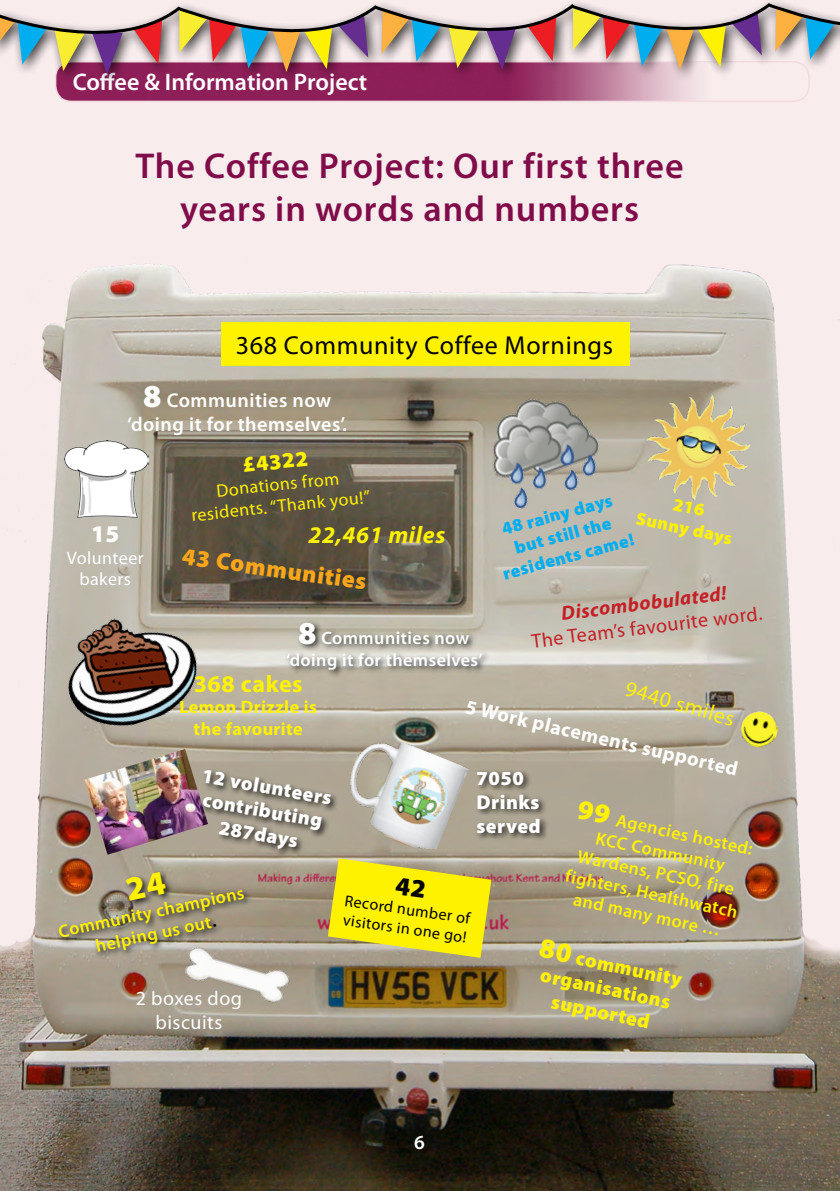
<style>
.page{position:relative;width:840px;height:1191px;background:#fff}
.page>*{position:absolute;margin:0;border:0;box-sizing:border-box;transform-origin:0 0}
.t1{font:600 36px/43.2px "Myriad Pro";letter-spacing:.025em;color:#800c4a;text-align:center}
.t2{font:26px "Myriad Pro";letter-spacing:.025em;color:#000}
.t3{font:600 24px "Myriad Pro";color:#fff}
.t4{font:900 24px "Myriad Pro";color:#faa61a}
.t5{font:italic 700 24px "Myriad Pro";letter-spacing:.025em;color:#fff200}
.t6{font:700 24px "Myriad Pro";letter-spacing:.025em;color:#fff200}
.t7{font:900 24px "Myriad Pro";color:#fff}
.t8{font:22px "Myriad Pro";color:#fff200}
.t9{font:900 22px "Myriad Pro";color:#fff200}
.t10{font:900 20px/24px "Myriad Pro";letter-spacing:.025em;color:#fff}
.t11{font:600 20px/24px "Myriad Pro";letter-spacing:.025em;color:#fff;text-align:center}
.t12{font:900 20px/24px "Myriad Pro";color:#fff200;text-align:center}
.t13{font:700 20px "Myriad Pro";color:#fff}
.t14{font:20px "Myriad Pro";color:#c42026}
.t15{font:20px/24px "Myriad Pro";letter-spacing:.025em;color:#fff;text-align:center}
.t16{font:italic 700 20px "Myriad Pro";color:#c42026}
.t17{font:600 18px/21.6px "Myriad Pro";color:#fff200;text-align:center}
.t18{font:600 18px/21.6px "Myriad Pro";letter-spacing:.025em;color:#fff;text-align:center}
.t19{font:900 18px/21.6px "Myriad Pro";color:#00aeef;text-align:center}
.t20{font:18px/21.6px "Myriad Pro";color:#fff200;text-align:center}
.t21{font:700 18px/21.6px "Myriad Pro";letter-spacing:.025em;color:#fff200;text-align:center}
.t22{font:18px/21.6px "Myriad Pro";letter-spacing:.025em;color:#fff;text-align:center}
.t23{font:900 18px/21.6px "Myriad Pro";color:#fff200;text-align:center}
.t24{font:16px/19.2px "Myriad Pro";color:#000}
.s1{font-weight:900;font-size:32px}
.s2{color:#000}
.s3{font-weight:900;font-size:28px}
.s4{font-size:28px}
</style>
<div class="page">
<img style="left:56px;top:88px;width:752px;height:13px">
<div style="left:55px;top:61px;width:754px;height:41px;border:2px solid #f3dcdf;border-radius:16px"></div>
<div style="left:0;top:0;width:839px;height:88px;background:#000;opacity:.75"></div>
<svg style="left:0;top:0;width:839px;height:75px;background:#bfa7a5"></svg>
<img style="left:0;top:123px;width:839px;height:1068px">
<div style="left:221px;top:322px;width:408px;height:44px;background:#fff200"></div>
<img style="left:736px;top:707px;width:44px;height:44px">
<img style="left:634px;top:377px;width:134px;height:137px">
<img style="left:474px;top:379px;width:141px;height:137px">
<img style="left:41px;top:595px;width:181px;height:153px">
<img style="left:333px;top:728px;width:136px;height:127px">
<div style="left:475px;top:769px;width:73px;height:72px;background:#000;opacity:.75"></div>
<img style="left:176px;top:939px;width:120px;height:73px">
<img style="left:85px;top:749px;width:123px;height:105px">
<div style="left:200px;top:768px;width:139px;height:89px;background:#000;opacity:.75"></div>
<div style="left:56px;top:870px;width:196px;height:90px;background:#000;opacity:.75"></div>
<img style="left:64px;top:440px;width:84px;height:77px">
<div style="left:284px;top:620px;width:205px;height:57px;background:#000;opacity:.75"></div>
<svg style="left:125px;top:871px;width:42px;height:29px"></svg>
<svg style="left:327px;top:858px;width:164px;height:99px;background:#eadd25"></svg>
<h3 class="t3" style="left:73px;top:66px;width:296px">Coffee &amp; Information Project</h3>
<h1 class="t1" style="left:135px;top:143px;width:549px">The Coffee Project: Our first three years in words and numbers</h1>
<h2 class="t2" style="left:236px;top:329px;width:378px">368 Community Coffee Mornings</h2>
<p class="t11" style="left:127px;top:387px;width:221px"><span class="s1">8</span> Communities now ‘doing it for themselves’.</p>
<h3 class="t7" style="left:91px;top:518px;width:30px">15</h3>
<p class="t22" style="left:67px;top:546px;width:78px">Volunteer bakers</p>
<p class="t9" style="left:241px;top:450px;width:67px;rotate:-6deg">£4322</p>
<p class="t20" style="left:188px;top:483px;width:181px;rotate:-6deg">Donations from residents. “Thank you!”</p>
<h3 class="t5" style="left:308px;top:520px;width:138px">22,461 miles</h3>
<h3 class="t4" style="left:184px;top:540px;width:187px;rotate:8deg">43 Communities</h3>
<p class="t18" style="left:286px;top:626px;width:198px"><span class="s1">8</span> Communities now ‘doing it for themselves’</p>
<p class="t19" style="left:488px;top:521px;width:136px;rotate:-15deg">48 rainy days but still the residents came!</p>
<p class="t23" style="left:643px;top:485px;width:99px;rotate:12deg">216<br>Sunny days</p>
<p class="t16" style="left:559px;top:600px;width:167px;rotate:-7deg">Discombobulated!</p>
<p class="t14" style="left:530px;top:629px;width:233px;rotate:-7deg">The Team’s favourite word.</p>
<h3 class="t6" style="left:193px;top:668px;width:110px">368 cakes</h3>
<p class="t21" style="left:179px;top:696px;width:139px">Lemon Drizzle is the favourite</p>
<p class="t10" style="left:204px;top:762px;width:133px;text-align:center;rotate:10deg">12 volunteers contributing<br>287days</p>
<p class="t17" style="left:56px;top:920px;width:191px;rotate:-12deg">Community champions helping us out<span class="s2">.</span></p>
<p class="t15" style="left:136px;top:985px;width:108px">2 boxes dog biscuits</p>
<p class="t8" style="left:629px;top:675px;width:114px;rotate:16deg">9440 smiles</p>
<p class="t13" style="left:468px;top:693px;width:280px;rotate:13deg">5 Work placements supported</p>
<p class="t10" style="left:476px;top:765px;width:66px">7050<br>Drinks served</p>
<p class="t17" style="left:579px;top:800px;width:180px;rotate:12deg"><span class="s3">99</span> Agencies hosted:<br>KCC Community<br>Wardens, PCSO, fire fighters, Healthwatch and many more …</p>
<p class="t24" style="left:346px;top:891px;width:128px;rotate:8deg">Record number of visitors in one go!</p>
<p class="t12" style="left:541px;top:937px;width:147px;rotate:12deg"><span class="s4">80</span> community organisations supported</p>
<p class="t11" style="left:414px;top:1129px;width:12px">6</p>
</div>
